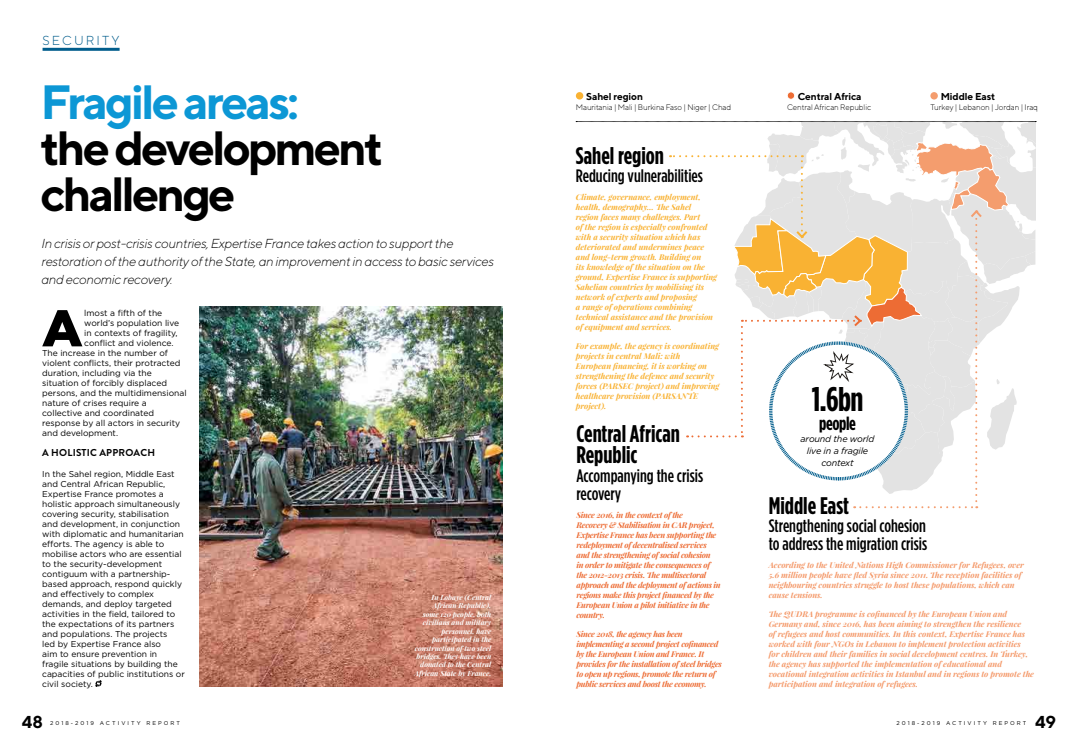
<style>
.page{position:relative;width:1078px;height:752px;background:#fff}
.page>*{position:absolute;margin:0;border:0;box-sizing:border-box;transform-origin:0 0}
.t1{font:900 51.4px "Gotham";color:#000}
.t2{font:700 48px/45.7px "TT Norms";letter-spacing:-.06em;color:#000}
.t3{font:700 48px "TT Norms";letter-spacing:-.06em;color:#0c97d5}
.t4{font:700 34px "Gotham Condensed";color:#000}
.t5{font:700 24px/21px "Gotham Condensed";color:#000}
.t6{font:700 19px "Gotham Condensed";letter-spacing:-.02em;color:#000}
.t7{font:500 18px/18px "Gotham Condensed";color:#000}
.t8{font:700 17.2px "TT Norms";color:#000}
.t9{font:italic 300 13px/18px "TT Norms";letter-spacing:-.02em;color:#000}
.t10{font:300 13px "TT Norms";letter-spacing:.16em;color:#005d8c}
.t11{font:700 10px "TT Norms";letter-spacing:-.01em;color:#000}
.t12{font:700 10px "Brandon Grotesque";letter-spacing:.02em;color:#000}
.t13{font:italic 9px/12px "Gotham";letter-spacing:-.02em;color:#000;text-align:center}
.t14{font:8.5px/10px "Gotham";color:#000}
.t15{font:italic 700 8px/10px "Playfair Display";color:#f49868}
.t16{font:italic 700 8px/10px "Playfair Display";color:#f9b233}
.t17{font:italic 700 8px/10px "Playfair Display";letter-spacing:-.03em;color:#ed6c34}
.t18{font:300 8px "TT Norms";letter-spacing:-.01em;color:#000}
.t19{font:italic 700 7px/8.4px "Playfair Display";color:#fff;text-align:right}
.t20{font:5.5px "Gotham";letter-spacing:.37em;color:#000}
</style>
<div class="page">
<svg style="left:95px;top:680px;width:6px;height:6px"></svg>
<img style="left:200px;top:306px;width:302px;height:379px">
<hr style="left:43px;top:48px;width:77px;height:3px;background:#005d8c">
<div style="left:575px;top:92px;width:8px;height:7px;background:#f9b233;border-radius:50%"></div>
<div style="left:787px;top:92px;width:7px;height:7px;background:#ed6c34;border-radius:50%"></div>
<div style="left:786px;top:92px;width:8px;height:7px;border:1px solid #fff;border-radius:50%"></div>
<div style="left:930px;top:92px;width:7px;height:7px;background:#f49d6e;border-radius:50%"></div>
<svg style="left:576px;top:121px;width:459px;height:387px"></svg>
<h3 class="t10" style="left:43px;top:33px;width:78px">SECURITY</h3>
<h2 class="t3" style="left:40px;top:72px;width:260px">Fragile areas:</h2>
<h2 class="t2" style="left:40px;top:124px;width:344px">the development challenge</h2>
<h3 class="t9" style="left:41px;top:234px;width:454px">In crisis or post-crisis countries, Expertise France takes action to support the restoration of the authority of the State, an improvement in access to basic services and economic recovery.</h3>
<h1 class="t1" style="left:42px;top:298px;width:42px">A</h1>
<p class="t14" style="left:84px;top:308px;width:79px">lmost a fifth of the</p>
<p class="t14" style="left:84px;top:318px;width:96px">world’s population live</p>
<p class="t14" style="left:84px;top:328px;width:95px">in contexts of fragility,</p>
<p class="t14" style="left:84px;top:338px;width:91px">conflict and violence.</p>
<p class="t14" style="left:42px;top:348px;width:127px">The increase in the number of</p>
<p class="t14" style="left:42px;top:358px;width:140px">violent conflicts, their protracted</p>
<p class="t14" style="left:42px;top:368px;width:111px">duration, including via the</p>
<p class="t14" style="left:42px;top:378px;width:126px">situation of forcibly displaced</p>
<p class="t14" style="left:42px;top:388px;width:146px">persons, and the multidimensional</p>
<p class="t14" style="left:42px;top:398px;width:106px">nature of crises require a</p>
<p class="t14" style="left:42px;top:408px;width:113px">collective and coordinated</p>
<p class="t14" style="left:42px;top:418px;width:139px">response by all actors in security</p>
<p class="t14" style="left:42px;top:428px;width:77px">and development.</p>
<p class="t12" style="left:42px;top:446px;width:114px">A HOLISTIC APPROACH</p>
<p class="t14" style="left:42px;top:468px;width:144px">In the Sahel region, Middle East and Central African Republic,<br>Expertise France promotes a holistic approach simultaneously covering security, stabilisation and development, in conjunction with diplomatic and humanitarian efforts. The agency is able to mobilise actors who are essential to the security-development contiguum with a partnership&shy;based approach, respond quickly and effectively to complex demands, and deploy targeted activities in the field, tailored to the expectations of its partners and populations. The projects<br>led by Expertise France also<br>aim to ensure prevention in fragile situations by building the capacities of public institutions or civil society.</p>
<p class="t19" style="left:414px;top:592px;width:78px">In Lobaye (Central<br>African Republic),<br>some 120 people, both civilians and military personnel, have participated in the construction of two steel bridges. They have been donated to the Central<br>African State by France.</p>
<p class="t11" style="left:586px;top:90px;width:58px">Sahel region</p>
<p class="t18" style="left:575px;top:102px;width:157px">Mauritania | Mali | Burkina Faso | Niger | Chad</p>
<h3 class="t5" style="left:575px;top:144px;width:90px">Sahel region</h3>
<h3 class="t7" style="left:575px;top:166px;width:129px">Reducing vulnerabilities</h3>
<p class="t16" style="left:575px;top:192px;width:143px">Climate, governance, employment, health, demography… The Sahel<br>region faces many challenges. Part<br>of the region is especially confronted with a security situation which has deteriorated and undermines peace and long-term growth. Building on<br>its knowledge of the situation on the ground, Expertise France is supporting Sahelian countries by mobilising its network of experts and proposing<br>a range of operations combining technical assistance and the provision of equipment and services.</p>
<p class="t16" style="left:575px;top:340px;width:145px">For example, the agency is coordinating projects in central Mali: with<br>European financing, it is working on strengthening the defence and security forces (PARSEC project) and improving healthcare provision (PARSANTE project).</p>
<h3 class="t5" style="left:576px;top:423px;width:105px">Central African<br>Republic</h3>
<h3 class="t7" style="left:576px;top:466px;width:128px">Accompanying the crisis recovery</h3>
<p class="t17" style="left:576px;top:509px;width:146px">Since 2016, in the context of the<br>Recovery &amp; Stabilisation in CAR project, Expertise France has been supporting the redeployment of decentralised services and the strengthening of social cohesion<br>in order to mitigate the consequences of the 2012-2013 crisis. The multisectoral approach and the deployment of actions in regions make this project financed by the European Union a pilot initiative in the country.</p>
<p class="t17" style="left:576px;top:628px;width:147px">Since 2018, the agency has been implementing a second project cofinanced by the European Union and France. It provides for the installation of steel bridges to open up regions, promote the return of public services and boost the economy.</p>
<p class="t11" style="left:797px;top:90px;width:65px">Central Africa</p>
<p class="t18" style="left:786px;top:102px;width:86px">Central African Republic</p>
<p class="t11" style="left:940px;top:90px;width:56px">Middle East</p>
<p class="t18" style="left:930px;top:102px;width:109px">Turkey | Lebanon | Jordan | Iraq</p>
<h3 class="t4" style="left:811px;top:378px;width:53px">1.6bn</h3>
<h3 class="t6" style="left:819px;top:411px;width:38px">people</h3>
<p class="t13" style="left:800px;top:432px;width:75px">around the world live in a fragile context</p>
<h3 class="t5" style="left:768px;top:494px;width:82px">Middle East</h3>
<h3 class="t7" style="left:768px;top:516px;width:160px">Strengthening social cohesion to address the migration crisis</h3>
<p class="t15" style="left:768px;top:559px;width:257px">According to the United Nations High Commissioner for Refugees, over 5.6 million people have fled Syria since 2011. The reception facilities of neighbouring countries struggle to host these populations, which can cause tensions.</p>
<p class="t15" style="left:768px;top:608px;width:267px">The QUDRA programme is cofinanced by the European Union and Germany and, since 2016, has been aiming to strengthen the resilience<br>of refugees and host communities. In this context, Expertise France has worked with four NGOs in Lebanon to implement protection activities<br>for children and their families in social development centres. In Turkey, the agency has supported the implementation of educational and vocational integration activities in Istanbul and in regions to promote the participation and integration of refugees.</p>
<h3 class="t8" style="left:22px;top:711px;width:23px">48</h3>
<p class="t20" style="left:50px;top:718px;width:131px">2018-2019 ACTIVITY REPORT</p>
<p class="t20" style="left:896px;top:718px;width:131px">2018-2019 ACTIVITY REPORT</p>
<h3 class="t8" style="left:1034px;top:711px;width:23px">49</h3>
</div>
